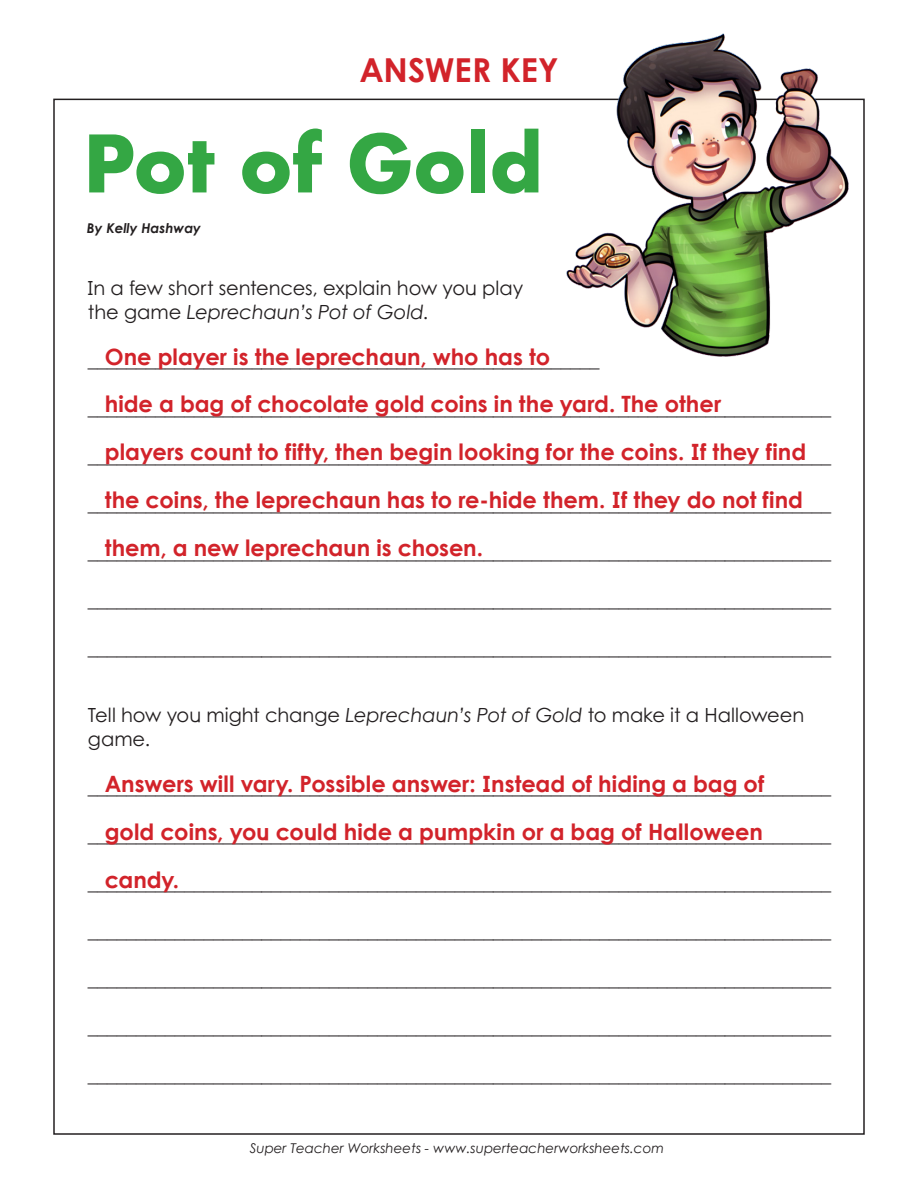
<style>
.page{position:relative;width:918px;height:1188px;background:#fff}
.page>*{position:absolute;margin:0;border:0;box-sizing:border-box;transform-origin:0 0}
.t1{font:700 87px "Aharoni";letter-spacing:-.01em;color:#34a744}
.t2{font:700 33px "Century Gothic 2";letter-spacing:-.005em;color:#d2232a}
.t3{font:700 22.5px/48px "Century STW4";color:#d2232a}
.t4{font:19.5px/24px "Century STW4";letter-spacing:-.005em;color:#231f20}
.t5{font:italic 13.5px "Century Gothic 2";color:#231f20}
.t6{font:italic 700 13.5px "Century STW3";color:#231f20}
.s1{font-style:italic}
</style>
<div class="page">
<img style="left:563px;top:33px;width:289px;height:324px">
<h2 class="t2" style="left:359px;top:45px;width:201px">ANSWER KEY</h2>
<h1 class="t1" style="left:83px;top:129px;width:462px">Pot of Gold</h1>
<p class="t6" style="left:87px;top:218px;width:116px">By Kelly Hashway</p>
<p class="t4" style="left:88px;top:275px;width:437px">In a few short sentences, explain how you play the game <span class="s1">Leprechaun’s Pot of Gold</span>.</p>
<p class="t3" style="left:105px;top:331px;width:703px">One player is the leprechaun, who has to<br>hide a bag of chocolate gold coins in the yard. The other<br>players count to fifty, then begin looking for the coins. If they find the coins, the leprechaun has to re-hide them. If they do not find them, a new leprechaun is chosen.</p>
<p class="t4" style="left:88px;top:347px;width:513px">_____________________________________________________</p>
<p class="t4" style="left:88px;top:395px;width:745px">_____________________________________________________________________________</p>
<p class="t4" style="left:88px;top:443px;width:745px">_____________________________________________________________________________</p>
<p class="t4" style="left:88px;top:491px;width:745px">_____________________________________________________________________________</p>
<p class="t4" style="left:88px;top:539px;width:745px">_____________________________________________________________________________</p>
<p class="t4" style="left:88px;top:587px;width:745px">_____________________________________________________________________________</p>
<p class="t4" style="left:88px;top:635px;width:745px">_____________________________________________________________________________</p>
<p class="t4" style="left:88px;top:703px;width:718px">Tell how you might change <span class="s1">Leprechaun’s Pot of Gold</span> to make it a Halloween game.</p>
<p class="t3" style="left:105px;top:759px;width:661px;text-align:justify">Answers will vary. Possible answer: Instead of hiding a bag of gold coins, you could hide a pumpkin or a bag of Halloween candy.</p>
<p class="t4" style="left:88px;top:775px;width:745px">_____________________________________________________________________________</p>
<p class="t4" style="left:88px;top:823px;width:745px">_____________________________________________________________________________</p>
<p class="t4" style="left:88px;top:871px;width:745px">_____________________________________________________________________________</p>
<p class="t4" style="left:88px;top:919px;width:745px">_____________________________________________________________________________</p>
<p class="t4" style="left:88px;top:967px;width:745px">_____________________________________________________________________________</p>
<p class="t4" style="left:88px;top:1015px;width:745px">_____________________________________________________________________________</p>
<p class="t4" style="left:88px;top:1063px;width:745px">_____________________________________________________________________________</p>
<p class="t5" style="left:250px;top:1139px;width:416px">Super Teacher Worksheets - www.superteacherworksheets.com</p>
</div>
